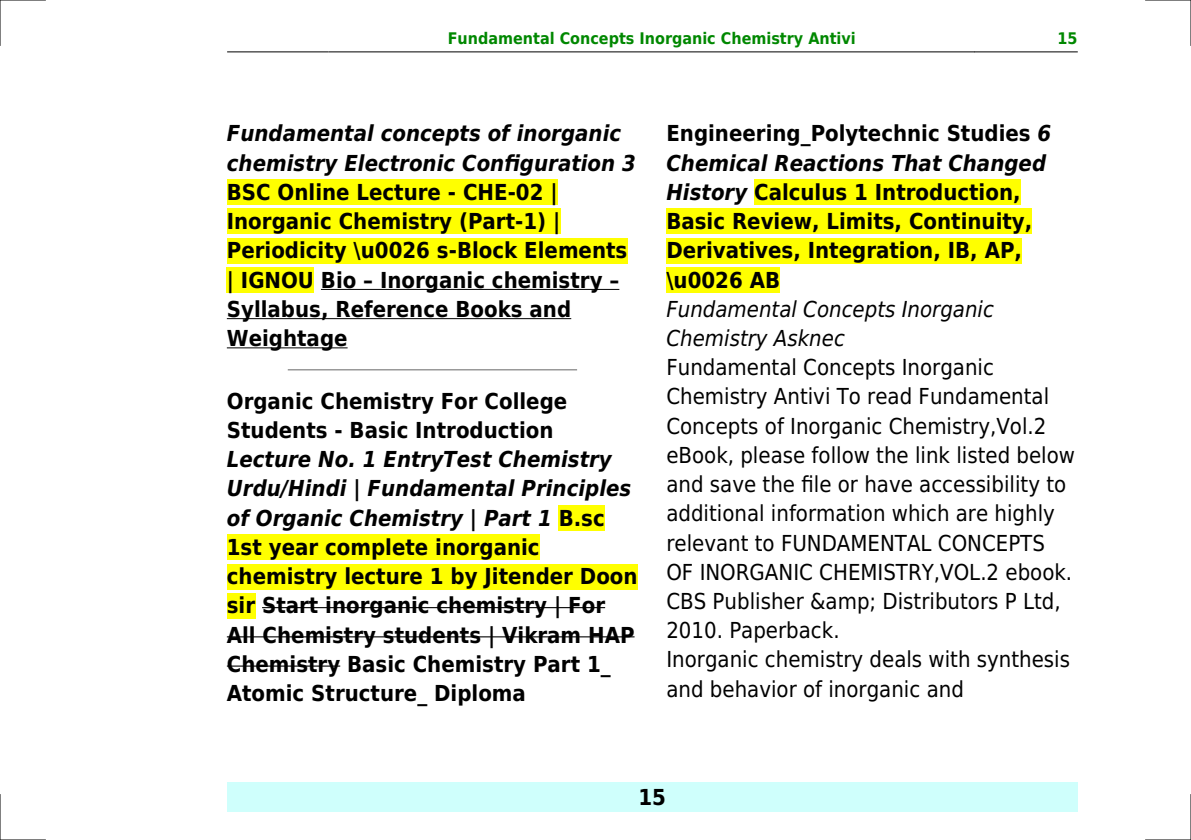
<style>
.page{position:relative;width:1191px;height:840px;background:#fff}
.page>*{position:absolute;margin:0;border:0;box-sizing:border-box;transform-origin:0 0}
.t1{font:700 22px/29.2px "DejaVu Sans Condensed";color:#000}
.t2{font:22px/29.2px "DejaVu Sans Condensed";color:#000}
.t3{font:italic 700 22px/29.2px "DejaVu Sans Condensed";color:#000}
.t4{font:italic 22px/29.2px "DejaVu Sans Condensed";color:#000}
.t5{font:700 16px "DejaVu Sans Condensed";color:#080}
.s1{font-style:italic}
</style>
<div class="page">
<hr style="left:227px;top:51px;width:102px;height:1px;background:#000">
<hr style="left:329px;top:51px;width:645px;height:1px;background:#000">
<hr style="left:975px;top:51px;width:102px;height:1px;background:#000">
<div style="left:227px;top:782px;width:850px;height:29px;background:#cffffc"></div>
<div style="left:227px;top:179px;width:330px;height:26px;background:#ff0"></div>
<div style="left:227px;top:208px;width:333px;height:26px;background:#ff0"></div>
<div style="left:227px;top:238px;width:400px;height:25px;background:#ff0"></div>
<div style="left:227px;top:267px;width:87px;height:25px;background:#ff0"></div>
<hr style="left:321px;top:289px;width:298px;height:1px;background:#000">
<hr style="left:227px;top:318px;width:344px;height:1px;background:#000">
<hr style="left:227px;top:347px;width:120px;height:1px;background:#000">
<hr style="left:288px;top:369px;width:288px;height:1px;background:#999">
<div style="left:558px;top:505px;width:47px;height:25px;background:#ff0"></div>
<div style="left:227px;top:534px;width:312px;height:25px;background:#ff0"></div>
<div style="left:227px;top:563px;width:410px;height:26px;background:#ff0"></div>
<div style="left:227px;top:592px;width:28px;height:26px;background:#ff0"></div>
<hr style="left:262px;top:606px;width:343px;height:2px;background:#000">
<hr style="left:227px;top:636px;width:407px;height:1px;background:#000">
<hr style="left:227px;top:665px;width:113px;height:1px;background:#000">
<div style="left:754px;top:179px;width:266px;height:26px;background:#ff0"></div>
<div style="left:666px;top:208px;width:366px;height:26px;background:#ff0"></div>
<div style="left:666px;top:238px;width:356px;height:25px;background:#ff0"></div>
<div style="left:666px;top:267px;width:114px;height:25px;background:#ff0"></div>
<hr style="left:0;top:0;width:45px;height:1px;background:#000">
<hr style="left:1145px;top:0;width:46px;height:1px;background:#000">
<hr style="left:0;top:839px;width:45px;height:1px;background:#000">
<hr style="left:1145px;top:839px;width:46px;height:1px;background:#000">
<hr style="left:0;top:0;width:1px;height:45px;background:#000">
<hr style="left:0;top:794px;width:1px;height:45px;background:#000">
<hr style="left:1190px;top:0;width:1px;height:45px;background:#000">
<hr style="left:1190px;top:794px;width:1px;height:45px;background:#000">
<p class="t5" style="left:448px;top:29px;width:409px">Fundamental Concepts Inorganic Chemistry Antivi</p>
<p class="t5" style="left:1057px;top:29px;width:22px">15</p>
<p class="t3" style="left:227px;top:119px;width:411px">Fundamental concepts of inorganic chemistry Electronic Configuration 3</p>
<p class="t1" style="left:227px;top:177px;width:402px">BSC Online Lecture - CHE-02 |<br>Inorganic Chemistry (Part-1) |<br>Periodicity \u0026 s-Block Elements | IGNOU Bio Inorganic chemistry<br>Syllabus, Reference Books and<br>Weightage</p>
<p class="t1" style="left:227px;top:386px;width:342px">Organic Chemistry For College<br>Students - Basic Introduction</p>
<p class="t1" style="left:227px;top:444px;width:412px"><span class="s1">Lecture No. 1 EntryTest Chemistry Urdu/Hindi | Fundamental Principles of Organic Chemistry | Part 1</span> B.sc 1st year complete inorganic chemistry lecture 1 by Jitender Doon sir Start inorganic chemistry | For All Chemistry students | Vikram HAP Chemistry Basic Chemistry Part 1_ Atomic Structure_ Diploma</p>
<p class="t1" style="left:666px;top:119px;width:386px">Engineering_Polytechnic Studies <span class="s1">6<br>Chemical Reactions That Changed<br>History</span> Calculus 1 Introduction,<br>Basic Review, Limits, Continuity,<br>Derivatives, Integration, IB, AP, \u0026 AB</p>
<p class="t4" style="left:666px;top:294px;width:329px">Fundamental Concepts Inorganic<br>Chemistry Asknec</p>
<p class="t2" style="left:666px;top:353px;width:410px">Fundamental Concepts Inorganic Chemistry Antivi To read Fundamental Concepts of Inorganic Chemistry,Vol.2 eBook, please follow the link listed below and save the file or have accessibility to additional information which are highly relevant to FUNDAMENTAL CONCEPTS OF INORGANIC CHEMISTRY,VOL.2 ebook.<br>CBS Publisher &amp;amp; Distributors P Ltd, 2010. Paperback.<br>Inorganic chemistry deals with synthesis and behavior of inorganic and</p>
<p class="t1" style="left:638px;top:782px;width:29px">15</p>
</div>
